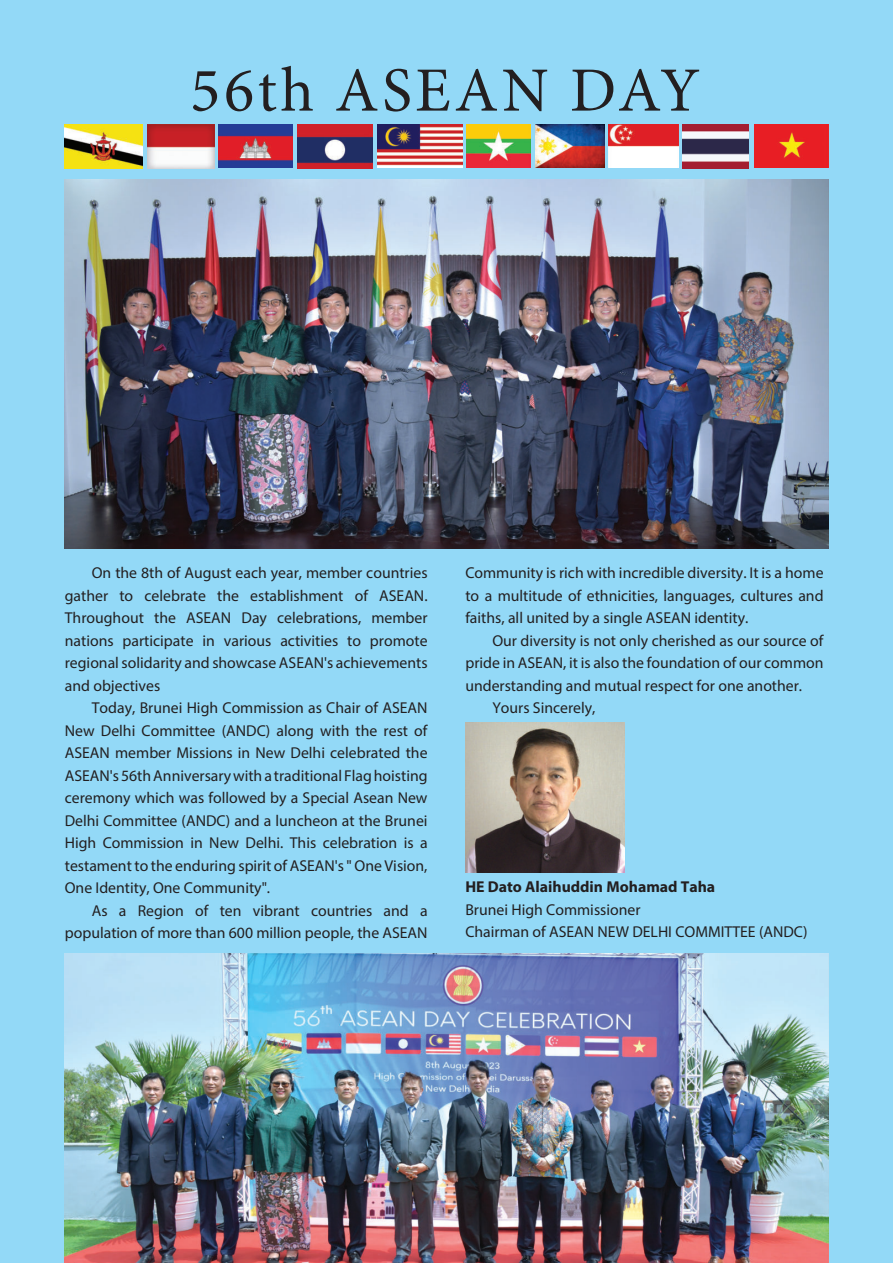
<style>
.page{position:relative;width:893px;height:1263px;background:#93d9f7}
.page>*{position:absolute;margin:0;border:0;box-sizing:border-box;transform-origin:0 0}
.t1{font:63px "Minion Pro";letter-spacing:.055em;color:#231f20}
.t2{font:15.75px/22.5px "Myriad Pro";color:#231f20;text-align:justify}
.t3{font:700 15.75px "Myriad Pro";color:#231f20}
</style>
<div class="page">
<img style="left:683px;top:125px;width:65px;height:43px">
<img style="left:755px;top:125px;width:73px;height:43px">
<img style="left:297px;top:125px;width:76px;height:44px">
<img style="left:377px;top:125px;width:85px;height:42px">
<img style="left:219px;top:125px;width:74px;height:43px">
<img style="left:535px;top:125px;width:70px;height:43px">
<img style="left:609px;top:125px;width:69px;height:43px">
<img style="left:467px;top:125px;width:64px;height:42px">
<img style="left:65px;top:125px;width:78px;height:43px">
<img style="left:65px;top:954px;width:763px;height:309px">
<img style="left:65px;top:180px;width:763px;height:369px">
<img style="left:147px;top:125px;width:67px;height:43px">
<img style="left:465px;top:723px;width:159px;height:149px">
<h1 class="t1" style="left:190px;top:66px;width:512px">56th ASEAN DAY</h1>
<p class="t2" style="left:65px;top:563px;width:364px;text-indent:27px">On the 8th of August each year, member countries gather to celebrate the establishment of ASEAN.<br>Throughout the ASEAN Day celebrations, member nations participate in various activities to promote regional solidarity and showcase ASEAN's achievements and objectives</p>
<p class="t2" style="left:65px;top:698px;width:364px;text-indent:27px">Today, Brunei High Commission as Chair of ASEAN New Delhi Committee (ANDC) along with the rest of ASEAN member Missions in New Delhi celebrated the ASEAN's 56th Anniversary with a traditional Flag hoisting ceremony which was followed by a Special Asean New Delhi Committee (ANDC) and a luncheon at the Brunei High Commission in New Delhi. This celebration is a testament to the enduring spirit of ASEAN's " One Vision, One Identity, One Community".</p>
<p class="t2" style="left:65px;top:900px;width:364px;text-align:right">As a Region of ten vibrant countries and a population of more than 600 million people, the ASEAN</p>
<p class="t2" style="left:465px;top:563px;width:360px">Community is rich with incredible diversity. It is a home to a multitude of ethnicities, languages, cultures and faiths, all united by a single ASEAN identity.</p>
<p class="t2" style="left:492px;top:630px;width:333px">Our diversity is not only cherished as our source of</p>
<p class="t2" style="left:465px;top:653px;width:360px">pride in ASEAN, it is also the foundation of our common</p>
<p class="t2" style="left:465px;top:675px;width:338px">understanding and mutual respect for one another.</p>
<p class="t2" style="left:492px;top:698px;width:105px">Yours Sincerely,</p>
<p class="t3" style="left:465px;top:881px;width:251px">HE Dato Alaihuddin Mohamad Taha</p>
<p class="t2" style="left:465px;top:899px;width:344px">Brunei High Commissioner<br>Chairman of ASEAN NEW DELHI COMMITTEE (ANDC)</p>
</div>
